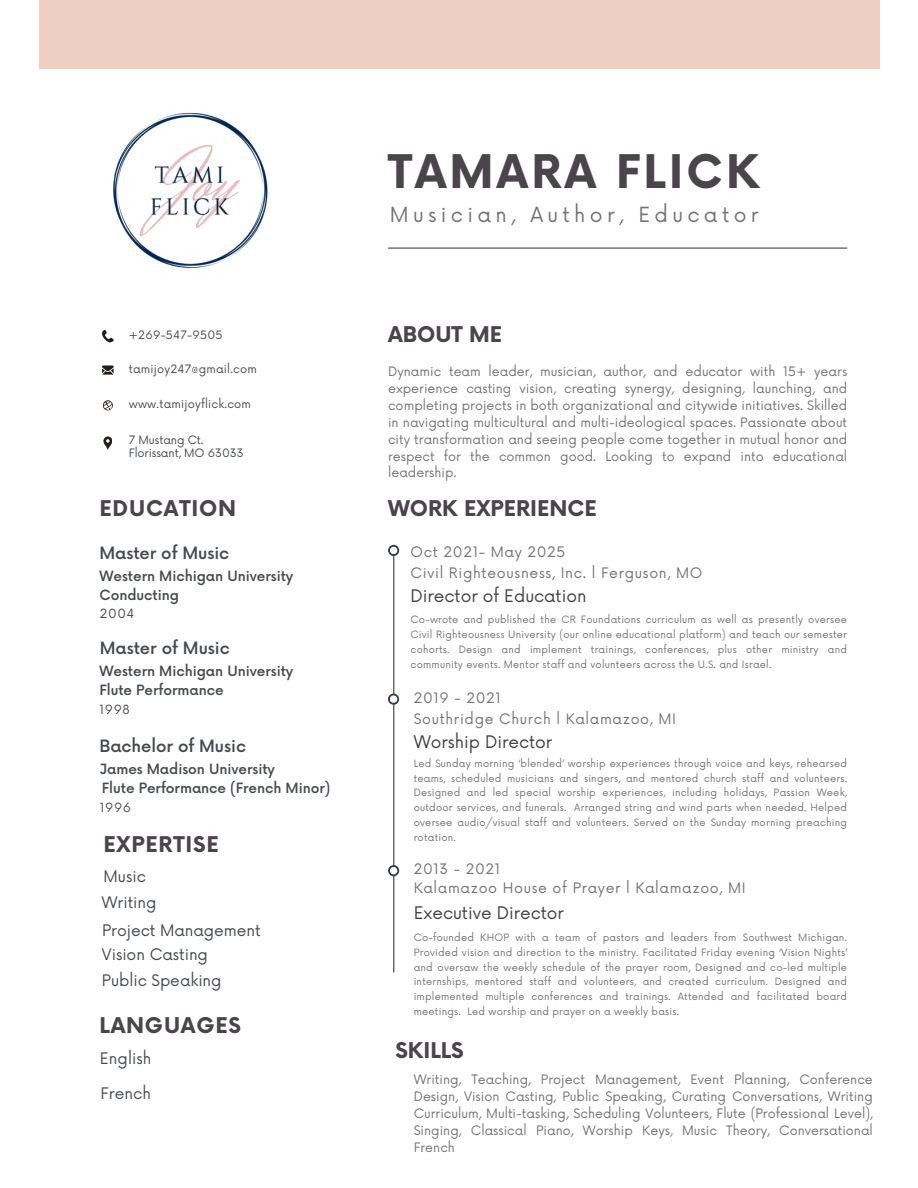
<style>
.page{position:relative;width:918px;height:1188px;background:#fff}
.page>*{position:absolute;margin:0;border:0;box-sizing:border-box;transform-origin:0 0}
.t1{font:700 45.15px "Now";letter-spacing:.07em;color:#4a454b}
.t2{font:700 21.15px "Now";letter-spacing:.035em;color:#4a454b}
.t3{font:700 21.15px "Now";color:#4a454b}
.t4{font:20.4px "Now";letter-spacing:.215em;color:#737373}
.t5{font:16.95px "Now";letter-spacing:-.005em;color:#414042}
.t6{font:500 16.5px "Now";letter-spacing:-.005em;color:#464a4e}
.t7{font:15.45px "Now";letter-spacing:-.005em;color:#464a4e}
.t8{font:14.1px "Now";letter-spacing:.045em;color:#737373}
.t9{font:500 13.8px "Now";letter-spacing:-.005em;color:#464a4e}
.t10{font:12.75px/17px "Now";color:#737373;text-align:justify}
.t11{font:12.45px "Now";letter-spacing:.05em;color:#464a4e}
.t12{font:11.25px "Now";letter-spacing:.015em;color:#464a4e}
.t13{font:11.25px "Now";letter-spacing:-.01em;color:#464a4e}
.t14{font:9.9px/14.9px "Now";letter-spacing:.02em;color:#737373;text-align:justify}
</style>
<div class="page">
<div style="left:39px;top:0;width:840px;height:69px;background:#f0cfc3"></div>
<img style="left:108px;top:109px;width:167px;height:167px;border-radius:50%">
<svg style="left:102px;top:330px;width:12px;height:12px"></svg>
<svg style="left:103px;top:400px;width:10px;height:11px"></svg>
<svg style="left:102px;top:365px;width:12px;height:10px"></svg>
<svg style="left:103px;top:436px;width:9px;height:15px"></svg>
<hr style="left:388px;top:248px;width:459px;height:1px;background:#464a4e">
<hr style="left:393px;top:550px;width:1px;height:422px;background:#323b4c">
<svg style="left:388px;top:545px;width:11px;height:11px"></svg>
<div style="left:390px;top:547px;width:7px;height:7px;background:#fff;border-radius:50%"></div>
<svg style="left:388px;top:865px;width:11px;height:11px"></svg>
<div style="left:390px;top:867px;width:7px;height:7px;background:#fff;border-radius:50%"></div>
<svg style="left:388px;top:694px;width:11px;height:11px"></svg>
<div style="left:390px;top:695px;width:7px;height:8px;background:#fff;border-radius:50%"></div>
<p class="t12" style="left:129px;top:329px;width:95px">+269-547-9505</p>
<h3 class="t12" style="left:129px;top:363px;width:130px">tamijoy247@gmail.com</h3>
<h1 class="t12" style="left:129px;top:398px;width:124px">www.tamijoyflick.com</h1>
<p class="t13" style="left:129px;top:434px;width:76px">7 Mustang Ct.</p>
<p class="t13" style="left:129px;top:447px;width:116px">Florissant, MO 63033</p>
<h2 class="t2" style="left:100px;top:497px;width:138px">EDUCATION</h2>
<p class="t6" style="left:100px;top:544px;width:131px">Master of Music</p>
<h2 class="t9" style="left:100px;top:568px;width:195px">Western Michigan University</h2>
<h2 class="t11" style="left:100px;top:607px;width:36px">2004</h2>
<p class="t9" style="left:100px;top:588px;width:81px">Conducting</p>
<h5 class="t6" style="left:100px;top:639px;width:131px">Master of Music</h5>
<p class="t9" style="left:100px;top:663px;width:195px">Western Michigan University</p>
<h5 class="t9" style="left:100px;top:682px;width:126px">Flute Performance</h5>
<p class="t11" style="left:100px;top:703px;width:32px">1998</p>
<p class="t6" style="left:100px;top:738px;width:148px">Bachelor of Music</p>
<p class="t9" style="left:100px;top:761px;width:177px">James Madison University</p>
<p class="t9" style="left:102px;top:781px;width:230px">Flute Performance (French Minor)</p>
<p class="t11" style="left:100px;top:800px;width:33px">1996</p>
<h4 class="t2" style="left:103px;top:833px;width:117px">EXPERTISE</h4>
<p class="t7" style="left:104px;top:868px;width:44px">Music</p>
<p class="t7" style="left:102px;top:894px;width:56px">Writing</p>
<p class="t7" style="left:102px;top:922px;width:160px">Project Management</p>
<p class="t7" style="left:102px;top:946px;width:108px">Vision Casting</p>
<p class="t7" style="left:102px;top:972px;width:121px">Public Speaking</p>
<p class="t2" style="left:100px;top:1014px;width:143px">LANGUAGES</p>
<h4 class="t1" style="left:388px;top:147px;width:373px">TAMARA FLICK</h4>
<h6 class="t4" style="left:390px;top:203px;width:370px">Musician, Author, Educator</h6>
<h6 class="t2" style="left:388px;top:323px;width:116px">ABOUT ME</h6>
<h6 class="t10" style="left:388px;top:363px;width:461px">Dynamic team leader, musician, author, and educator with 15+ years experience casting vision, creating synergy, designing, launching, and completing projects in both organizational and citywide initiatives. Skilled in navigating multicultural and multi-ideological spaces. Passionate about city transformation and seeing people come together in mutual honor and respect for the common good. Looking to expand into educational leadership.</h6>
<p class="t3" style="left:388px;top:497px;width:210px">WORK EXPERIENCE</p>
<h5 class="t8" style="left:411px;top:544px;width:156px">Oct 2021- May 2025</h5>
<h5 class="t8" style="left:411px;top:565px;width:293px">Civil Righteousness, Inc. l Ferguson, MO</h5>
<h5 class="t5" style="left:411px;top:586px;width:177px">Director of Education</h5>
<h5 class="t14" style="left:411px;top:613px;width:438px">Co-wrote and published the CR Foundations curriculum as well as presently oversee Civil Righteousness University (our online educational platform) and teach our semester cohorts. Design and implement trainings, conferences, plus other ministry and community events. Mentor staff and volunteers across the U.S. and Israel.</h5>
<h5 class="t8" style="left:414px;top:690px;width:89px">2019 - 2021</h5>
<p class="t8" style="left:414px;top:711px;width:264px">Southridge Church l Kalamazoo, MI</p>
<h5 class="t5" style="left:414px;top:733px;width:140px">Worship Director</h5>
<h2 class="t14" style="left:414px;top:756px;width:435px">Led Sunday morning ‘blended’ worship experiences through voice and keys, rehearsed teams, scheduled musicians and singers, and mentored church staff and volunteers.<br>Designed and led special worship experiences, including holidays, Passion Week, outdoor services, and funerals. Arranged string and wind parts when needed. Helped oversee audio/visual staff and volunteers. Served on the Sunday morning preaching rotation.</h2>
<h2 class="t8" style="left:414px;top:861px;width:88px">2013 - 2021</h2>
<h5 class="t8" style="left:414px;top:880px;width:334px">Kalamazoo House of Prayer l Kalamazoo, MI</h5>
<p class="t5" style="left:414px;top:904px;width:152px">Executive Director</p>
<h6 class="t14" style="left:414px;top:931px;width:435px">Co-founded KHOP with a team of pastors and leaders from Southwest Michigan.<br>Provided vision and direction to the ministry. Facilitated Friday evening ‘Vision Nights’ and oversaw the weekly schedule of the prayer room, Designed and co-led multiple internships, mentored staff and volunteers, and created curriculum. Designed and implemented multiple conferences and trainings. Attended and facilitated board meetings. Led worship and prayer on a weekly basis.</h6>
<h6 class="t7" style="left:100px;top:1050px;width:53px">English</h6>
<h4 class="t2" style="left:395px;top:1039px;width:70px">SKILLS</h4>
<h6 class="t7" style="left:101px;top:1085px;width:52px">French</h6>
<h5 class="t10" style="left:414px;top:1072px;width:461px">Writing, Teaching, Project Management, Event Planning, Conference Design, Vision Casting, Public Speaking, Curating Conversations, Writing Curriculum, Multi-tasking, Scheduling Volunteers, Flute (Professional Level), Singing, Classical Piano, Worship Keys, Music Theory, Conversational French</h5>
</div>
